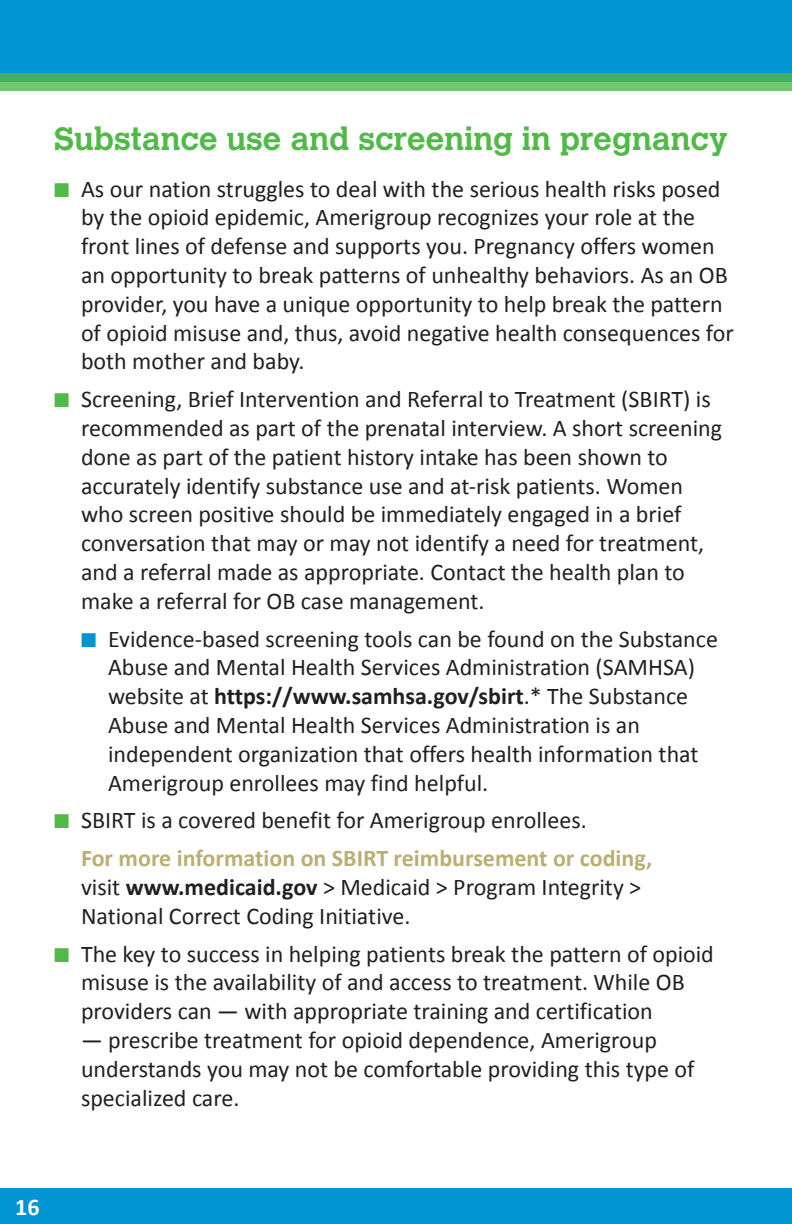
<style>
.page{position:relative;width:792px;height:1224px;background:#fff}
.page>*{position:absolute;margin:0;border:0;box-sizing:border-box;transform-origin:0 0}
.Amerigroup_Sub_head{font:700 32px "Calvert MT Std";color:#51b948}
.Amerigroup_Green_Bul{font:24px/28.8px "Calibri";color:#231f20}
.t1{font:700 24px "Calibri";color:#fff}
.s1{color:#51b948}
.s2{color:#0094d3}
.s3{font-weight:700}
.s4{font-weight:700;color:#bbae75}
</style>
<div class="page">
<div style="left:0;top:0;width:792px;height:82px;background:#0094d3"></div>
<svg style="left:0;top:73px;width:792px;height:18px;background:#59bc67"></svg>
<div style="left:0;top:1188px;width:792px;height:36px;background:#0094d3"></div>
<p class="Amerigroup_Sub_head" style="left:54px;top:118px;width:675px">Substance use and screening in pregnancy</p>
<p class="Amerigroup_Green_Bul" style="left:81px;top:174px;width:654px;text-indent:-27px"><span class="s1">■</span> As our nation struggles to deal with the serious health risks posed by the opioid epidemic, Amerigroup recognizes your role at the front lines of defense and supports you. Pregnancy offers women an opportunity to break patterns of unhealthy behaviors. As an OB provider, you have a unique opportunity to help break the pattern of opioid misuse and, thus, avoid negative health consequences for both mother and baby.</p>
<p class="Amerigroup_Green_Bul" style="left:81px;top:385px;width:643px;text-indent:-27px"><span class="s1">■</span> Screening, Brief Intervention and Referral to Treatment (SBIRT) is recommended as part of the prenatal interview. A short screening done as part of the patient history intake has been shown to accurately identify substance use and at-risk patients. Women who screen positive should be immediately engaged in a brief conversation that may or may not identify a need for treatment, and a referral made as appropriate. Contact the health plan to make a referral for OB case management.</p>
<p class="Amerigroup_Green_Bul" style="left:108px;top:624px;width:612px;text-indent:-27px"><span class="s2">■</span> Evidence-based screening tools can be found on the Substance Abuse and Mental Health Services Administration (SAMHSA) website at <span class="s3">https://www.samhsa.gov/sbirt</span>.* The Substance Abuse and Mental Health Services Administration is an independent organization that offers health information that Amerigroup enrollees may find helpful.</p>
<p class="Amerigroup_Green_Bul" style="left:54px;top:806px;width:534px"><span class="s1">■</span> SBIRT is a covered benefit for Amerigroup enrollees.</p>
<p class="Amerigroup_Green_Bul" style="left:81px;top:844px;width:573px"><span class="s4">For more information on SBIRT reimbursement or coding, </span>visit <span class="s3">www.medicaid.gov</span> &gt; Medicaid &gt; Program Integrity &gt;<br>National Correct Coding Initiative.</p>
<p class="Amerigroup_Green_Bul" style="left:81px;top:939px;width:634px;text-indent:-27px"><span class="s1">■</span> The key to success in helping patients break the pattern of opioid misuse is the availability of and access to treatment. While OB providers can — with appropriate training and certification</p>
<p class="Amerigroup_Green_Bul" style="left:81px;top:1026px;width:615px">— prescribe treatment for opioid dependence, Amerigroup understands you may not be comfortable providing this type of specialized care.</p>
<p class="t1" style="left:15px;top:1192px;width:26px">16</p>
</div>
